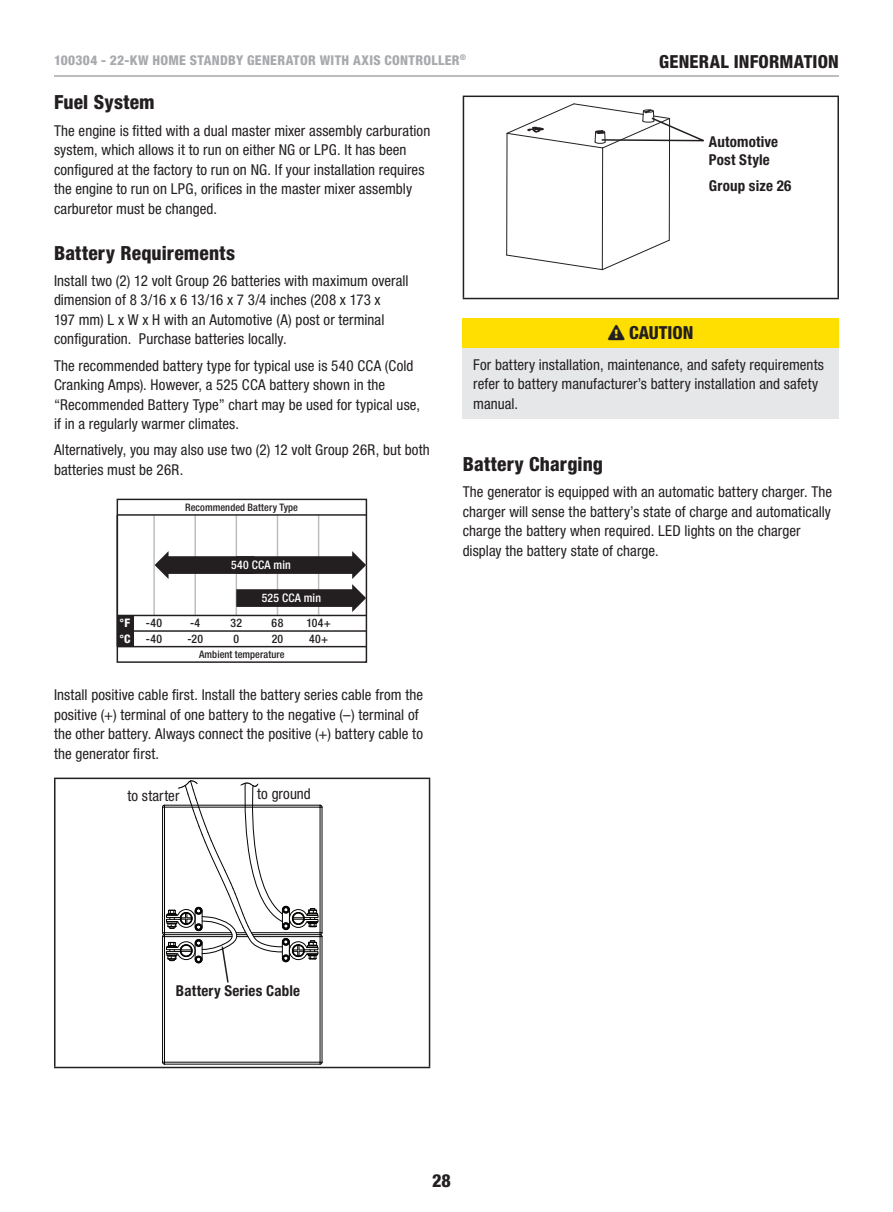
<style>
.page{position:relative;width:893px;height:1212px;background:#fff}
.page>*{position:absolute;margin:0;border:0;box-sizing:border-box;transform-origin:0 0}
.t1{font:800 condensed 19.5px "Helvetica Neue LT Std";letter-spacing:.01em;color:#231f20}
.t2{font:800 condensed 18px "Helvetica Neue LT Std";color:#231f20}
.t3{font:condensed 15px/19.5px "Helvetica Neue LT Std";letter-spacing:.005em;color:#231f20}
.t4{font:700 condensed 15px/18px "Helvetica Neue LT Std";letter-spacing:.01em;color:#231f20}
.t5{font:800 condensed 13.5px "Helvetica Neue LT Std";letter-spacing:.025em;color:#a8a9ad}
.t6{font:500 condensed 11.85px "Helvetica Neue LT Std";letter-spacing:.03em;color:#231f20}
.t7{font:500 condensed 11.85px "Helvetica Neue LT Std";letter-spacing:.025em;color:#fff}
.t8{font:800 condensed 11.85px/15.6px "Helvetica Neue LT Std";color:#fff}
.t9{font:500 condensed 10.35px "Helvetica Neue LT Std";letter-spacing:.005em;color:#231f20}
.t10{font:5.1px "Fang Song";letter-spacing:.055em;color:#040503;scale:.66 1}
</style>
<div class="page">
<hr style="left:54px;top:75px;width:785px;height:2px;background:#a8a9ad">
<hr style="left:318px;top:515px;width:1px;height:100px;background:#bcbdc0">
<hr style="left:236px;top:515px;width:1px;height:100px;background:#bcbdc0">
<hr style="left:277px;top:515px;width:1px;height:100px;background:#bcbdc0">
<hr style="left:153px;top:515px;width:2px;height:100px;background:#bcbdc0">
<hr style="left:194px;top:515px;width:2px;height:100px;background:#bcbdc0">
<div style="left:117px;top:499px;width:250px;height:164px;border:1px solid #231f20"></div>
<hr style="left:117px;top:514px;width:250px;height:2px;background:#231f20">
<hr style="left:117px;top:515px;width:1px;height:131px;background:#231f20">
<hr style="left:117px;top:630px;width:249px;height:2px;background:#231f20">
<hr style="left:117px;top:615px;width:249px;height:1px;background:#231f20">
<hr style="left:117px;top:646px;width:249px;height:1px;background:#231f20">
<div style="left:117px;top:615px;width:17px;height:31px;background:#231f20"></div>
<div style="left:236px;top:589px;width:118px;height:18px;background:#231f20"></div>
<div style="left:236px;top:556px;width:118px;height:18px;background:#231f20"></div>
<svg style="left:352px;top:551px;width:14px;height:61px"></svg>
<div style="left:167px;top:556px;width:87px;height:18px;background:#231f20"></div>
<svg style="left:155px;top:551px;width:14px;height:28px"></svg>
<hr style="left:54px;top:777px;width:376px;height:2px;background:#231f20">
<hr style="left:54px;top:779px;width:2px;height:288px;background:#231f20">
<hr style="left:429px;top:779px;width:1px;height:288px;background:#231f20">
<hr style="left:54px;top:1067px;width:376px;height:1px;background:#231f20">
<hr style="left:322px;top:807px;width:1px;height:126px;background:#040503">
<hr style="left:320px;top:936px;width:1px;height:126px;background:#040503">
<hr style="left:322px;top:936px;width:1px;height:126px;background:#040503">
<hr style="left:164px;top:936px;width:1px;height:126px;background:#040503">
<hr style="left:162px;top:936px;width:1px;height:126px;background:#040503">
<hr style="left:165px;top:1062px;width:155px;height:1px;background:#040503">
<hr style="left:165px;top:1064px;width:155px;height:1px;background:#040503">
<svg style="left:162px;top:780px;width:160px;height:204px"></svg>
<div style="left:128px;top:790px;width:55px;height:12px;background:#fff"></div>
<div style="left:257px;top:788px;width:59px;height:15px;background:#fff"></div>
<hr style="left:463px;top:96px;width:376px;height:1px;background:#231f20">
<hr style="left:463px;top:97px;width:1px;height:201px;background:#231f20">
<hr style="left:837px;top:97px;width:2px;height:201px;background:#231f20">
<hr style="left:463px;top:298px;width:376px;height:1px;background:#231f20">
<hr style="left:669px;top:118px;width:1px;height:122px;background:#231f20">
<hr style="left:602px;top:148px;width:1px;height:122px;background:#231f20">
<svg style="left:506px;top:240px;width:163px;height:30px"></svg>
<hr style="left:506px;top:133px;width:1px;height:122px;background:#231f20">
<svg style="left:507px;top:104px;width:197px;height:44px"></svg>
<div style="left:463px;top:318px;width:376px;height:30px;background:#ffdf01"></div>
<div style="left:463px;top:348px;width:376px;height:71px;background:#e6e7e9"></div>
<p class="t5" style="left:54px;top:52px;width:414px">100304 - 22-kW HOME STANDBY GENERATOR WITH aXis CONTROLLER<sup>®</sup></p>
<p class="t2" style="left:659px;top:50px;width:21px">General</p>
<p class="t2" style="left:734px;top:50px;width:36px">Information</p>
<h1 class="t1" style="left:54px;top:90px;width:102px">Fuel System</h1>
<p class="t3" style="left:54px;top:121px;width:378px">The engine is fitted with a dual master mixer assembly carburation system, which allows it to run on either NG or LPG. It has been configured at the factory to run on NG. If your installation requires the engine to run on LPG, orifices in the master mixer assembly carburetor must be changed.</p>
<h1 class="t1" style="left:54px;top:240px;width:183px">Battery Requirements</h1>
<p class="t3" style="left:54px;top:271px;width:356px">Install two (2) 12 volt Group 26 batteries with maximum overall dimension of 8 3/16 x 6 13/16 x 7 3/4 inches (208 x 173 x<br>197 mm) L x W x H with an Automotive (A) post or terminal configuration. Purchase batteries locally.</p>
<p class="t3" style="left:54px;top:355px;width:368px">The recommended battery type for typical use is 540 CCA (Cold Cranking Amps). However, a 525 CCA battery shown in the “Recommended Battery Type” chart may be used for typical use, if in a regularly warmer climates.</p>
<p class="t3" style="left:54px;top:440px;width:377px">Alternatively, you may also use two (2) 12 volt Group 26R, but both batteries must be 26R.</p>
<p class="t9" style="left:185px;top:501px;width:114px">Recommended Battery Type</p>
<p class="t7" style="left:231px;top:558px;width:61px">540 CCA min</p>
<p class="t8" style="left:120px;top:615px;width:13px">°F °C</p>
<p class="t7" style="left:262px;top:591px;width:61px">525 CCA min</p>
<p class="t6" style="left:146px;top:616px;width:18px">-40</p>
<p class="t6" style="left:190px;top:616px;width:12px">-4</p>
<p class="t6" style="left:231px;top:616px;width:13px">32</p>
<p class="t6" style="left:272px;top:616px;width:13px">68</p>
<p class="t6" style="left:306px;top:616px;width:26px">104+</p>
<p class="t9" style="left:199px;top:648px;width:87px">Ambient temperature</p>
<p class="t6" style="left:187px;top:631px;width:17px">-20</p>
<p class="t6" style="left:234px;top:631px;width:7px">0</p>
<p class="t6" style="left:272px;top:631px;width:13px">20</p>
<p class="t6" style="left:309px;top:631px;width:21px">40+</p>
<p class="t6" style="left:146px;top:631px;width:18px">-40</p>
<p class="t3" style="left:54px;top:685px;width:371px">Install positive cable first. Install the battery series cable from the positive (+) terminal of one battery to the negative (–) terminal of the other battery. Always connect the positive (+) battery cable to the generator first.</p>
<p class="t3" style="left:128px;top:785px;width:53px">to starter</p>
<p class="t3" style="left:257px;top:784px;width:55px">to ground</p>
<p class="t10" style="left:163px;top:792px;width:30px">To starter</p>
<p class="t10" style="left:263px;top:791px;width:27px">To ground</p>
<p class="t4" style="left:709px;top:133px;width:71px">Automotive<br>Post Style</p>
<p class="t4" style="left:709px;top:177px;width:84px">Group size 26</p>
<p class="t2" style="left:608px;top:322px;width:87px">❑ CAUTION</p>
<p class="t3" style="left:473px;top:354px;width:352px">For battery installation, maintenance, and safety requirements refer to battery manufacturer’s battery installation and safety manual.</p>
<h1 class="t1" style="left:463px;top:452px;width:142px">Battery Charging</h1>
<p class="t3" style="left:463px;top:482px;width:371px">The generator is equipped with an automatic battery charger. The charger will sense the battery’s state of charge and automatically charge the battery when required. LED lights on the charger display the battery state of charge.</p>
<p class="t4" style="left:176px;top:981px;width:126px">Battery Series Cable</p>
<p class="t2" style="left:432px;top:1169px;width:20px">28</p>
</div>
